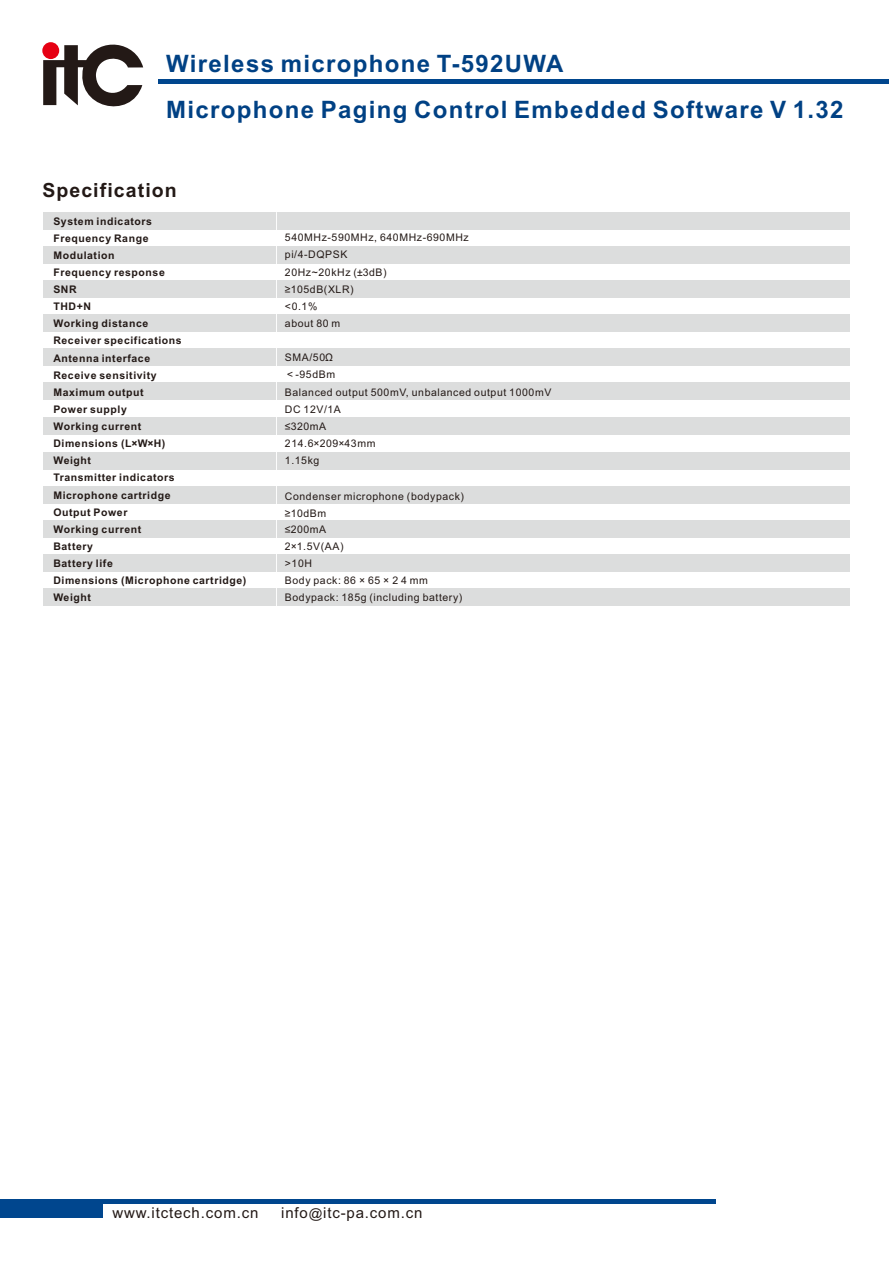
<style>
.page{position:relative;width:893px;height:1263px;background:#fff}
.page>*{position:absolute;margin:0;border:0;box-sizing:border-box;transform-origin:0 0}
.t1{font:700 24px/46.3px "Arial";letter-spacing:.055em;color:#004184}
.t2{font:700 19.5px "Arial";letter-spacing:.055em;color:#231916}
.t3{font:15px "Arial";letter-spacing:.055em;color:#231916}
.t4{font:700 10.5px/17.1px "Arial";letter-spacing:.055em;color:#231916}
.t5{font:10.5px/17.1px "Arial";letter-spacing:.055em;color:#231916}
.s1{font-family:"Arial Unicode MS"}
.s2{font-size:13.5px}
</style>
<div class="page">
<hr style="left:0;top:1199px;width:716px;height:4px;background:#00468e">
<div style="left:0;top:1199px;width:103px;height:18px;background:#00468e"></div>
<hr style="left:158px;top:80px;width:730px;height:4px;background:#00468e">
<svg style="left:43px;top:42px;width:100px;height:65px"></svg>
<div style="left:44px;top:212px;width:806px;height:18px;background:#dcdddd"></div>
<div style="left:44px;top:280px;width:806px;height:18px;background:#dcdddd"></div>
<div style="left:44px;top:314px;width:806px;height:18px;background:#dcdddd"></div>
<div style="left:44px;top:246px;width:806px;height:18px;background:#dcdddd"></div>
<div style="left:44px;top:348px;width:806px;height:18px;background:#dcdddd"></div>
<div style="left:44px;top:382px;width:806px;height:18px;background:#dcdddd"></div>
<div style="left:44px;top:417px;width:806px;height:18px;background:#dcdddd"></div>
<div style="left:44px;top:452px;width:806px;height:18px;background:#dcdddd"></div>
<div style="left:44px;top:486px;width:806px;height:18px;background:#dcdddd"></div>
<div style="left:44px;top:554px;width:806px;height:18px;background:#dcdddd"></div>
<div style="left:44px;top:588px;width:806px;height:18px;background:#dcdddd"></div>
<div style="left:44px;top:520px;width:806px;height:18px;background:#dcdddd"></div>
<hr style="left:276px;top:212px;width:1px;height:405px;background:#fff">
<h1 class="t1" style="left:166px;top:43px;width:679px">Wireless microphone T-592UWA<br>Microphone Paging Control Embedded Software V 1.32</h1>
<h2 class="t2" style="left:42px;top:183px;width:136px">Specification</h2>
<p class="t4" style="left:53px;top:213px;width:195px">System indicators<br>Frequency Range<br>Modulation<br>Frequency response<br>SNR<br>THD+N<br>Working distance<br>Receiver specifications<br>Antenna interface<br>Receive sensitivity<br>Maximum output<br>Power supply<br>Working current<br>Dimensions (L×W×H)<br>Weight<br>Transmitter indicators<br>Microphone cartridge<br>Output Power<br>Working current<br>Battery<br>Battery life<br>Dimensions (Microphone cartridge)<br>Weight</p>
<p class="t5" style="left:285px;top:230px;width:185px">540MHz-590MHz, 640MHz-690MHz pi/4-DQPSK<br>20Hz~20kHz (±3dB)<br>≥105dB(XLR)<br>&lt;0.1%<br>about 80 m</p>
<p class="t5" style="left:285px;top:350px;width:52px;line-height:16.6px">SMA/50Ω<span class="s1">＜</span>-95dBm</p>
<p class="t5" style="left:285px;top:385px;width:268px">Balanced output 500mV, unbalanced output 1000mV<br>DC 12V/1A<br>≤320mA<br>214.6×209×43mm<br>1.15kg</p>
<p class="t5" style="left:285px;top:489px;width:181px">Condenser microphone (bodypack) ≥10dBm</p>
<p class="t5" style="left:285px;top:522px;width:179px">≤200mA<br>2×1.5V(AA)<br>&gt;10H<br>Body pack: 86 × 65 × 2 4 mm<br>Bodypack: 185g (including battery)</p>
<h3 class="t3" style="left:112px;top:1207px;width:147px">www.itctech.com.cn</h3>
<h3 class="t3" style="left:281px;top:1207px;width:143px">info<span class="s2">@</span>itc-pa.com.cn</h3>
</div>
